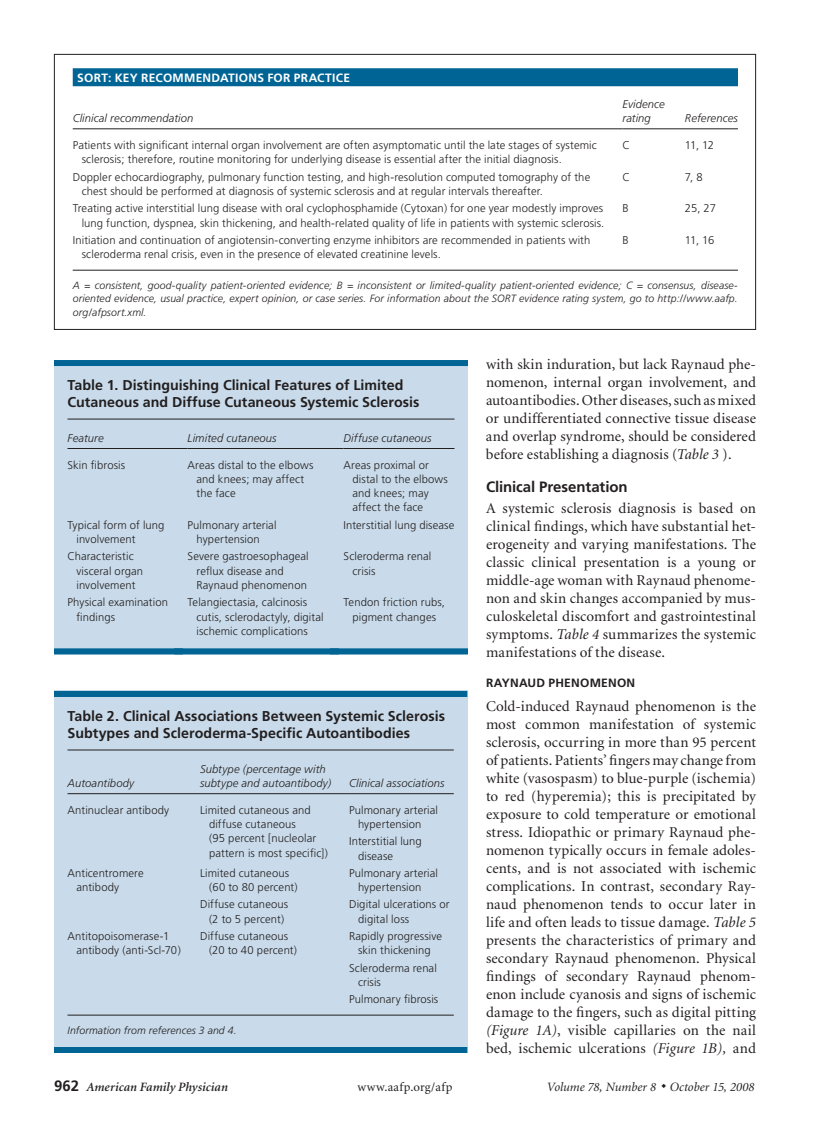
<style>
.page{position:relative;width:837px;height:1134px;background:#fff}
.page>*{position:absolute;margin:0;border:0;box-sizing:border-box;transform-origin:0 0}
.t1{font:15px/18px "Minion";letter-spacing:.01em;color:#231f20;text-align:justify}
.t2{font:700 15px "Frutiger";letter-spacing:-.005em;color:#231f20}
.t3{font:700 14.25px/16.5px "Frutiger";letter-spacing:.005em;color:#231f20}
.t4{font:italic 12.75px "Minion";letter-spacing:.005em;color:#231f20}
.t5{font:italic 600 12.75px "Minion";letter-spacing:.01em;color:#231f20}
.t6{font:12.75px "Minion";letter-spacing:.03em;color:#231f20}
.t7{font:700 12px "Frutiger";letter-spacing:.025em;color:#fff}
.t8{font:700 12px "Frutiger";letter-spacing:.02em;color:#231f20}
.t9{font:300 11.25px/14.2px "Frutiger";letter-spacing:.01em;color:#231f20}
.t10{font:italic 300 11.25px/14.2px "Frutiger";letter-spacing:.01em;color:#231f20}
.t11{font:italic 300 10.5px/13.5px "Frutiger";letter-spacing:.015em;color:#231f20;text-align:justify}
.s1{font-style:italic}
.s2{font-family:"Frutiger";font-weight:700;font-style:normal;font-size:15px}
</style>
<div class="page">
<div style="left:54px;top:691px;width:414px;height:362px;background:#c9dbea"></div>
<div style="left:54px;top:691px;width:413px;height:6px;background:#006494"></div>
<hr style="left:68px;top:750px;width:386px;height:1px;background:#231f20">
<hr style="left:68px;top:793px;width:132px;height:1px;background:#231f20">
<hr style="left:200px;top:793px;width:149px;height:1px;background:#231f20">
<hr style="left:349px;top:793px;width:105px;height:1px;background:#231f20">
<hr style="left:68px;top:1015px;width:386px;height:1px;background:#231f20">
<div style="left:54px;top:1047px;width:413px;height:6px;background:#006494"></div>
<div style="left:73px;top:68px;width:665px;height:18px;background:#006494"></div>
<hr style="left:73px;top:128px;width:549px;height:1px;background:#231f20">
<hr style="left:622px;top:128px;width:63px;height:1px;background:#231f20">
<hr style="left:685px;top:128px;width:53px;height:1px;background:#231f20">
<hr style="left:73px;top:270px;width:665px;height:1px;background:#231f20">
<div style="left:54px;top:54px;width:702px;height:276px;border:1px solid #231f20"></div>
<div style="left:54px;top:360px;width:414px;height:294px;background:#c9dbea"></div>
<div style="left:54px;top:360px;width:414px;height:6px;background:#006494"></div>
<hr style="left:68px;top:419px;width:386px;height:1px;background:#231f20">
<hr style="left:68px;top:448px;width:120px;height:1px;background:#231f20">
<hr style="left:188px;top:448px;width:156px;height:1px;background:#231f20">
<hr style="left:344px;top:448px;width:110px;height:1px;background:#231f20">
<div style="left:54px;top:648px;width:129px;height:6px;background:#006494"></div>
<div style="left:174px;top:648px;width:165px;height:6px;background:#006494"></div>
<div style="left:330px;top:648px;width:138px;height:6px;background:#006494"></div>
<p class="t7" style="left:77px;top:71px;width:98px">SORT: KEY RECOMM</p>
<p class="t7" style="left:196px;top:71px;width:17px">ENDA</p>
<p class="t7" style="left:228px;top:71px;width:123px">TION S FOR PRACTICE</p>
<p class="t10" style="left:73px;top:112px;width:122px">Clinical recommendation</p>
<p class="t10" style="left:622px;top:97px;width:44px">Evidence rating</p>
<p class="t10" style="left:685px;top:112px;width:54px">References</p>
<p class="t9" style="left:82px;top:138px;width:517px;text-indent:-9px">Patients with significant internal organ involvement are often asymptomatic until the late stages of systemic sclerosis; therefore, routine monitoring for underlying disease is essential after the initial diagnosis.</p>
<p class="t9" style="left:622px;top:138px;width:9px">C</p>
<p class="t9" style="left:685px;top:138px;width:31px">11, 12</p>
<p class="t9" style="left:82px;top:170px;width:510px;text-indent:-9px">Doppler echocardiography, pulmonary function testing, and high-resolution computed tomography of the chest should be performed at diagnosis of systemic sclerosis and at regular intervals thereafter.</p>
<p class="t9" style="left:622px;top:170px;width:9px">C</p>
<p class="t9" style="left:685px;top:170px;width:19px">7, 8</p>
<p class="t9" style="left:73px;top:201px;width:533px;text-align:right">Treating active interstitial lung disease with oral cyclophosphamide (Cytoxan) for one year modestly improves lung function, dyspnea, skin thickening, and health-related quality of life in patients with systemic sclerosis.</p>
<p class="t9" style="left:622px;top:201px;width:8px">B</p>
<p class="t9" style="left:685px;top:201px;width:32px">25, 27</p>
<p class="t9" style="left:82px;top:233px;width:510px;text-indent:-9px">Initiation and continuation of angiotensin-converting enzyme inhibitors are recommended in patients with scleroderma renal crisis, even in the presence of elevated creatinine levels.</p>
<p class="t9" style="left:622px;top:233px;width:8px">B</p>
<p class="t9" style="left:685px;top:233px;width:31px">11, 16</p>
<p class="t11" style="left:73px;top:278px;width:667px">A = consistent, good-quality patient-oriented evidence; B = inconsistent or limited-quality patient-oriented evidence; C = consensus, disease&shy;oriented evidence, usual practice, expert opinion, or case series. For information about the SORT evidence rating system, go to http://www.aafp. org/afpsort.xml.</p>
<p class="t3" style="left:67px;top:377px;width:354px">Table 1. Distinguishing Clinical Features of Limited<br>Cutaneous and Diffuse Cutaneous Systemic Sclerosis</p>
<p class="t10" style="left:68px;top:431px;width:38px">Feature</p>
<p class="t10" style="left:188px;top:431px;width:91px">Limited cutaneous</p>
<p class="t10" style="left:344px;top:431px;width:90px">Diffuse cutaneous</p>
<p class="t9" style="left:68px;top:458px;width:59px">Skin fibrosis</p>
<p class="t9" style="left:197px;top:458px;width:118px;text-indent:-9px">Areas distal to the elbows and knees; may affect the face</p>
<p class="t9" style="left:353px;top:458px;width:97px;text-indent:-9px">Areas proximal or distal to the elbows and knees; may affect the face</p>
<p class="t9" style="left:76px;top:518px;width:89px;text-indent:-9px">Typical form of lung involvement</p>
<p class="t9" style="left:197px;top:518px;width:81px;text-indent:-9px">Pulmonary arterial hypertension</p>
<p class="t9" style="left:344px;top:518px;width:112px">Interstitial lung disease</p>
<p class="t9" style="left:76px;top:550px;width:68px;text-indent:-9px">Characteristic visceral organ involvement</p>
<p class="t9" style="left:197px;top:550px;width:114px;text-indent:-9px">Severe gastroesophageal reflux disease and<br>Raynaud phenomenon</p>
<p class="t9" style="left:353px;top:550px;width:80px;text-indent:-9px">Scleroderma renal crisis</p>
<p class="t9" style="left:76px;top:596px;width:93px;text-indent:-9px">Physical examination findings</p>
<p class="t9" style="left:197px;top:596px;width:129px;text-indent:-9px">Telangiectasia, calcinosis cutis, sclerodactyly, digital ischemic complications</p>
<p class="t9" style="left:344px;top:596px;width:103px;text-align:center">Tendon friction rubs, pigment changes</p>
<p class="t3" style="left:68px;top:708px;width:379px">Table 2. Clinical Associations Between Systemic Sclerosis<br>Subtypes and Scleroderma-Specific Autoantibodies</p>
<p class="t10" style="left:68px;top:776px;width:68px">Autoantibody</p>
<p class="t10" style="left:200px;top:762px;width:133px">Subtype (percentage with subtype and autoantibody)</p>
<p class="t10" style="left:349px;top:776px;width:97px">Clinical associations</p>
<p class="t9" style="left:68px;top:803px;width:103px">Antinuclear antibody</p>
<p class="t9" style="left:209px;top:803px;width:121px;text-indent:-9px">Limited cutaneous and diffuse cutaneous<br>(95 percent [nucleolar pattern is most specific])</p>
<p class="t9" style="left:358px;top:803px;width:81px;text-indent:-9px">Pulmonary arterial hypertension</p>
<p class="t9" style="left:358px;top:834px;width:65px;text-indent:-9px">Interstitial lung disease</p>
<p class="t9" style="left:76px;top:866px;width:69px;text-indent:-9px">Anticentromere antibody</p>
<p class="t9" style="left:209px;top:866px;width:90px;text-indent:-9px">Limited cutaneous (60 to 80 percent)</p>
<p class="t9" style="left:200px;top:898px;width:90px;text-align:center">Diffuse cutaneous (2 to 5 percent)</p>
<p class="t9" style="left:358px;top:866px;width:81px;text-indent:-9px">Pulmonary arterial hypertension</p>
<p class="t9" style="left:358px;top:898px;width:93px;text-indent:-9px">Digital ulcerations or digital loss</p>
<p class="t9" style="left:76px;top:929px;width:106px;text-indent:-9px">Antitopoisomerase-1 antibody (anti-Scl-70)</p>
<p class="t9" style="left:209px;top:929px;width:89px;text-indent:-9px">Diffuse cutaneous (20 to 40 percent)</p>
<p class="t9" style="left:349px;top:929px;width:95px;text-align:center">Rapidly progressive skin thickening</p>
<p class="t9" style="left:358px;top:961px;width:80px;text-indent:-9px">Scleroderma renal crisis</p>
<p class="t9" style="left:349px;top:992px;width:91px">Pulmonary fibrosis</p>
<p class="t11" style="left:68px;top:1023px;width:171px">Information from references 3 and 4.</p>
<p class="t1" style="left:486px;top:356px;width:272px">with skin induration, but lack Raynaud phe&shy;nomenon, internal organ involvement, and autoantibodies.Other diseases,such asmixed or undifferentiated connective tissue disease and overlap syndrome, should be considered before establishing a diagnosis (<span class="s1">Table 3</span> ).</p>
<h1 class="t2" style="left:486px;top:478px;width:143px">Clinical Presentation</h1>
<p class="t1" style="left:486px;top:500px;width:272px">A systemic sclerosis diagnosis is based on clinical findings, which have substantial het&shy;erogeneity and varying manifestations. The classic clinical presentation is a young or middle-age woman with Raynaud phenome&shy;non and skin changes accompanied by mus&shy;culoskeletal discomfort and gastrointestinal symptoms. <span class="s1">Table 4</span> summarizes the systemic manifestations of the disease.</p>
<p class="t8" style="left:486px;top:676px;width:151px">Raynaud phenomenon</p>
<p class="t1" style="left:486px;top:698px;width:272px;text-align:left">Cold-induced Raynaud phenomenon is the most common manifestation of systemic sclerosis, occurring in more than 95 percent of patients. Patients’ fingers may change from white (vasospasm) to blue-purple (ischemia) to red (hyperemia); this is precipitated by exposure to cold temperature or emotional stress. Idiopathic or primary Raynaud phe&shy;nomenon typically occurs in female adoles&shy;cents, and is not associated with ischemic complications. In contrast, secondary Ray&shy;naud phenomenon tends to occur later in life and often leads to tissue damage. <span class="s1">Table 5 </span>presents the characteristics of primary and secondary Raynaud phenomenon. Physical findings of secondary Raynaud phenom&shy;enon include cyanosis and signs of ischemic damage to the fingers, such as digital pitting <span class="s1">(Figure 1A)</span>, visible capillaries on the nail bed, ischemic ulcerations <span class="s1">(Figure 1B),</span> and</p>
<p class="t5" style="left:54px;top:1080px;width:175px"><span class="s2">962</span> American Family Physician</p>
<p class="t6" style="left:357px;top:1080px;width:97px">www.aafp.org/afp</p>
<p class="t4" style="left:547px;top:1080px;width:209px">Volume 78, Number 8 ◆ October 15, 2008</p>
</div>
